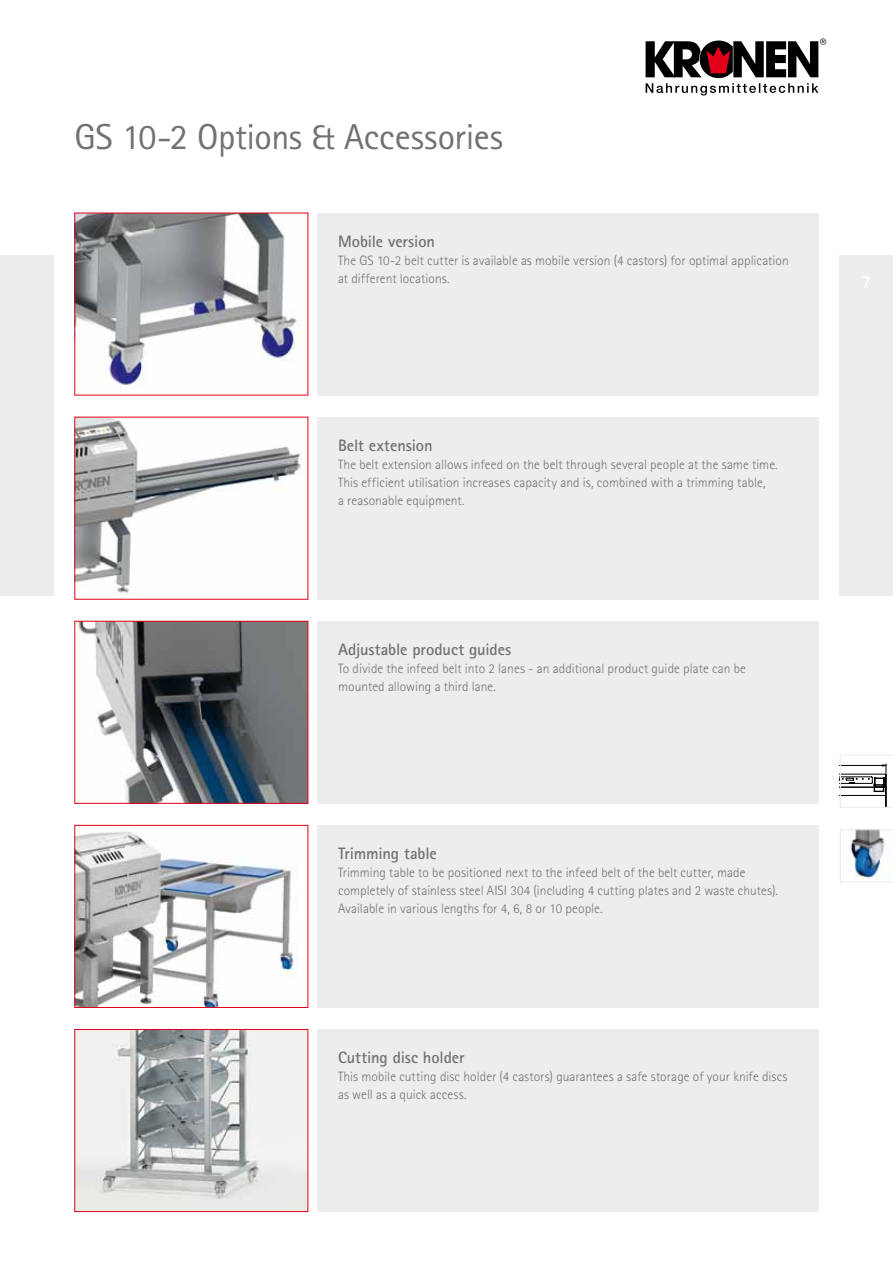
<style>
.page{position:relative;width:893px;height:1263px;background:#fff}
.page>*{position:absolute;margin:0;border:0;box-sizing:border-box;transform-origin:0 0}
.t1{font:36px "Rotis Sans Serif";letter-spacing:-.01em;color:#707172}
.t2{font:700 16.5px "Rotis Sans Serif";letter-spacing:-.005em;color:#707172}
.t3{font:300 13.5px/18px "Rotis Sans Serif";letter-spacing:.005em;color:#707172}
</style>
<div class="page">
<div style="left:840px;top:255px;width:53px;height:340px;background:#eceded"></div>
<div style="left:0;top:255px;width:53px;height:340px;background:#eceded"></div>
<div style="left:317px;top:213px;width:502px;height:182px;background:#eceded"></div>
<div style="left:317px;top:417px;width:502px;height:183px;background:#eceded"></div>
<div style="left:317px;top:621px;width:502px;height:183px;background:#eceded"></div>
<div style="left:317px;top:825px;width:502px;height:183px;background:#eceded"></div>
<div style="left:317px;top:1029px;width:502px;height:183px;background:#eceded"></div>
<img style="left:76px;top:215px;width:226px;height:173px">
<img style="left:76px;top:419px;width:225px;height:174px">
<img style="left:78px;top:623px;width:228px;height:179px">
<div style="left:74px;top:621px;width:234px;height:183px;border:1px solid #e2001a"></div>
<img style="left:76px;top:831px;width:222px;height:175px">
<div style="left:74px;top:825px;width:234px;height:183px;border:1px solid #e2001a"></div>
<img style="left:76px;top:1031px;width:230px;height:179px">
<div style="left:74px;top:1029px;width:234px;height:183px;border:1px solid #e2001a"></div>
<svg style="left:840px;top:755px;width:53px;height:53px"></svg>
<svg style="left:840px;top:829px;width:53px;height:53px"></svg>
<svg style="left:646px;top:38px;width:180px;height:58px"></svg>
<h1 class="t1" style="left:74px;top:115px;width:430px">GS 10-2 Options &amp; Accessories</h1>
<p class="t2" style="left:338px;top:231px;width:99px">Mobile version</p>
<p class="t3" style="left:338px;top:251px;width:452px">The GS 10-2 belt cutter is available as mobile version (4 castors) for optimal application at different locations.</p>
<p class="t2" style="left:338px;top:435px;width:96px">Belt extension</p>
<p class="t3" style="left:338px;top:455px;width:441px">The belt extension allows infeed on the belt through several people at the same time.<br>This efficient utilisation increases capacity and is, combined with a trimming table,<br>a reasonable equipment.</p>
<p class="t2" style="left:338px;top:639px;width:175px">Adjustable product guides</p>
<p class="t3" style="left:338px;top:660px;width:409px">To divide the infeed belt into 2 lanes - an additional product guide plate can be mounted allowing a third lane.</p>
<p class="t2" style="left:338px;top:843px;width:100px">Trimming table</p>
<p class="t3" style="left:338px;top:864px;width:441px">Trimming table to be positioned next to the infeed belt of the belt cutter, made completely of stainless steel AISI 304 (including 4 cutting plates and 2 waste chutes).<br>Available in various lengths for 4, 6, 8 or 10 people.</p>
<p class="t2" style="left:338px;top:1047px;width:128px">Cutting disc holder</p>
<p class="t3" style="left:338px;top:1068px;width:451px">This mobile cutting disc holder (4 castors) guarantees a safe storage of your knife discs as well as a quick access.</p>
</div>
